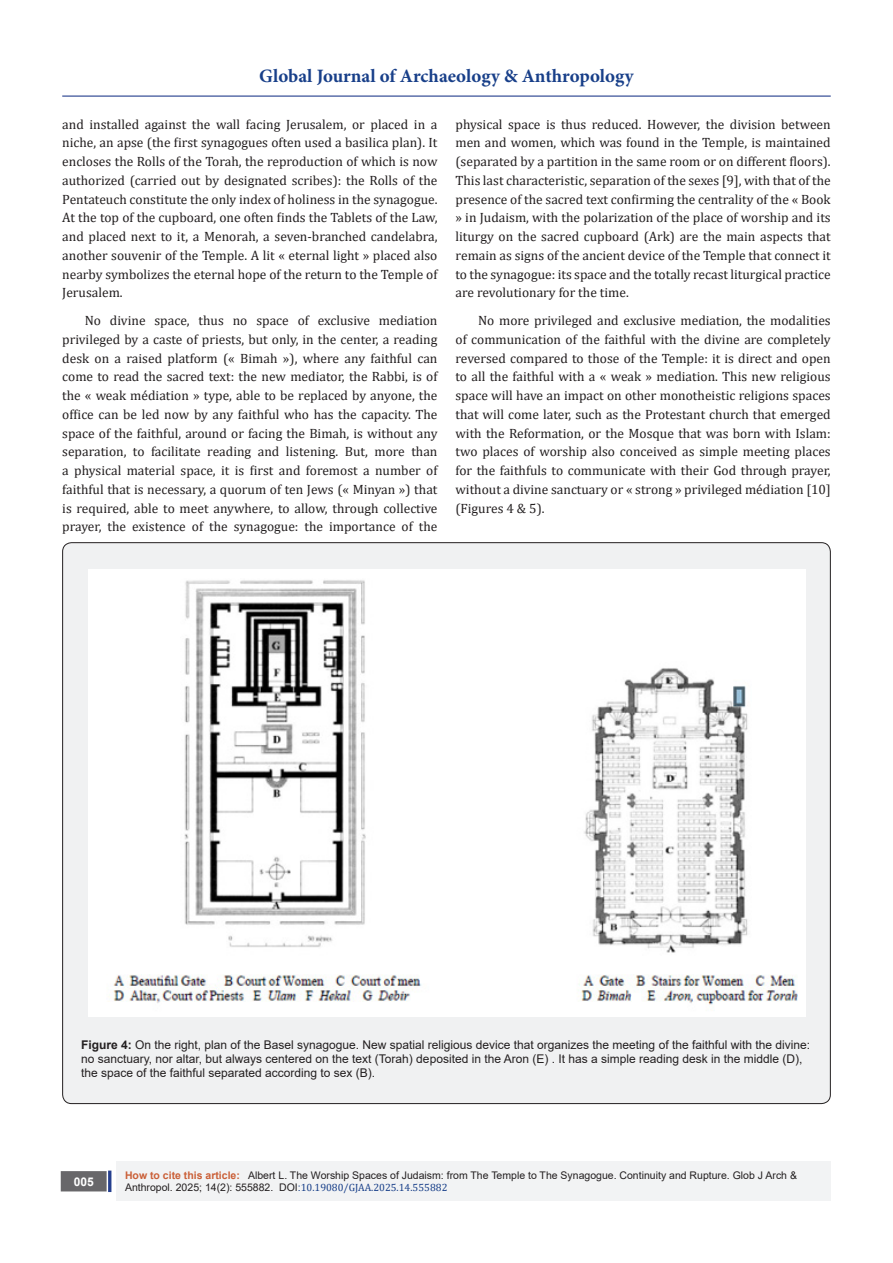
<style>
.page{position:relative;width:893px;height:1263px;background:#fff}
.page>*{position:absolute;margin:0;border:0;box-sizing:border-box;transform-origin:0 0}
.t1{font:700 18.9px "Minion Pro";color:#183f89}
.t2{font:13.5px/18.8px "Cambria";color:#231f20;text-align:justify}
.t3{font:12px/14.4px "Arial";color:#231f20}
.t4{font:700 12px "Arial";color:#fff}
.t5{font:10.5px/12.6px "Arial";color:#231f20}
.s1{font-weight:700}
.s2{font-weight:700;color:#ca5f37}
.s3{color:#183f89}
.s4{font-family:"Cambria";color:#183f89}
</style>
<div class="page">
<div style="left:62px;top:1172px;width:44px;height:19px;background:#68676a"></div>
<div style="left:61px;top:1171px;width:46px;height:20px;border:2px solid #68676a"></div>
<div style="left:108px;top:1170px;width:3px;height:22px;background:#253f8e;border:2px solid #253f8e"></div>
<hr style="left:62px;top:96px;width:769px;height:1px;background:#253f8e">
<div style="left:116px;top:1162px;width:715px;height:39px;background:#f2f3f4"></div>
<div style="left:63px;top:543px;width:767px;height:560px;background:#f0f1f2;border-radius:9px"></div>
<img style="left:89px;top:570px;width:717px;height:447px">
<h1 class="t1" style="left:259px;top:63px;width:376px">Global Journal of Archaeology &amp; Anthropology</h1>
<p class="t2" style="left:62px;top:115px;width:377px">and installed against the wall facing Jerusalem, or placed in a niche, an apse (the first synagogues often used a basilica plan). It encloses the Rolls of the Torah, the reproduction of which is now authorized (carried out by designated scribes): the Rolls of the Pentateuch constitute the only index of holiness in the synagogue.<br>At the top of the cupboard, one often finds the Tablets of the Law, and placed next to it, a Menorah, a seven-branched candelabra, another souvenir of the Temple. A lit « eternal light » placed also nearby symbolizes the eternal hope of the return to the Temple of Jerusalem.</p>
<p class="t2" style="left:62px;top:311px;width:377px;text-indent:22px">No divine space, thus no space of exclusive mediation privileged by a caste of priests, but only, in the center, a reading desk on a raised platform (« Bimah »), where any faithful can come to read the sacred text: the new mediator, the Rabbi, is of the « weak médiation » type, able to be replaced by anyone, the office can be led now by any faithful who has the capacity. The space of the faithful, around or facing the Bimah, is without any separation, to facilitate reading and listening. But, more than a physical material space, it is first and foremost a number of faithful that is necessary, a quorum of ten Jews (« Minyan ») that is required, able to meet anywhere, to allow, through collective prayer, the existence of the synagogue: the importance of the</p>
<p class="t2" style="left:455px;top:115px;width:377px">physical space is thus reduced. However, the division between men and women, which was found in the Temple, is maintained (separated by a partition in the same room or on different floors).<br>This last characteristic, separation of the sexes [9], with that of the presence of the sacred text confirming the centrality of the « Book » in Judaism, with the polarization of the place of worship and its liturgy on the sacred cupboard (Ark) are the main aspects that remain as signs of the ancient device of the Temple that connect it to the synagogue: its space and the totally recast liturgical practice are revolutionary for the time.</p>
<p class="t2" style="left:455px;top:311px;width:377px;text-indent:22px">No more privileged and exclusive mediation, the modalities of communication of the faithful with the divine are completely reversed compared to those of the Temple: it is direct and open to all the faithful with a « weak » mediation. This new religious space will have an impact on other monotheistic religions spaces that will come later, such as the Protestant church that emerged with the Reformation, or the Mosque that was born with Islam: two places of worship also conceived as simple meeting places for the faithfuls to communicate with their God through prayer, without a divine sanctuary or « strong » privileged médiation [10] (Figures 4 &amp; 5).</p>
<p class="t3" style="left:81px;top:1037px;width:731px"><span class="s1">Figure 4:</span> On the right, plan of the Basel synagogue. New spatial religious device that organizes the meeting of the faithful with the divine: no sanctuary, nor altar, but always centered on the text (Torah) deposited in the Aron (E) . It has a simple reading desk in the middle (D), the space of the faithful separated according to sex (B).</p>
<p class="t4" style="left:74px;top:1173px;width:22px">005</p>
<p class="t5" style="left:125px;top:1169px;width:673px"><span class="s2">How to cite this article:</span> Albert L. The Worship Spaces of Judaism: from The Temple to The Synagogue. Continuity and Rupture. Glob J Arch &amp;<br>Anthropol. 2025; 14(2): 555882. DOI<span class="s3">:</span><span class="s4">10.19080/GJAA.2025.14.555882</span></p>
</div>
